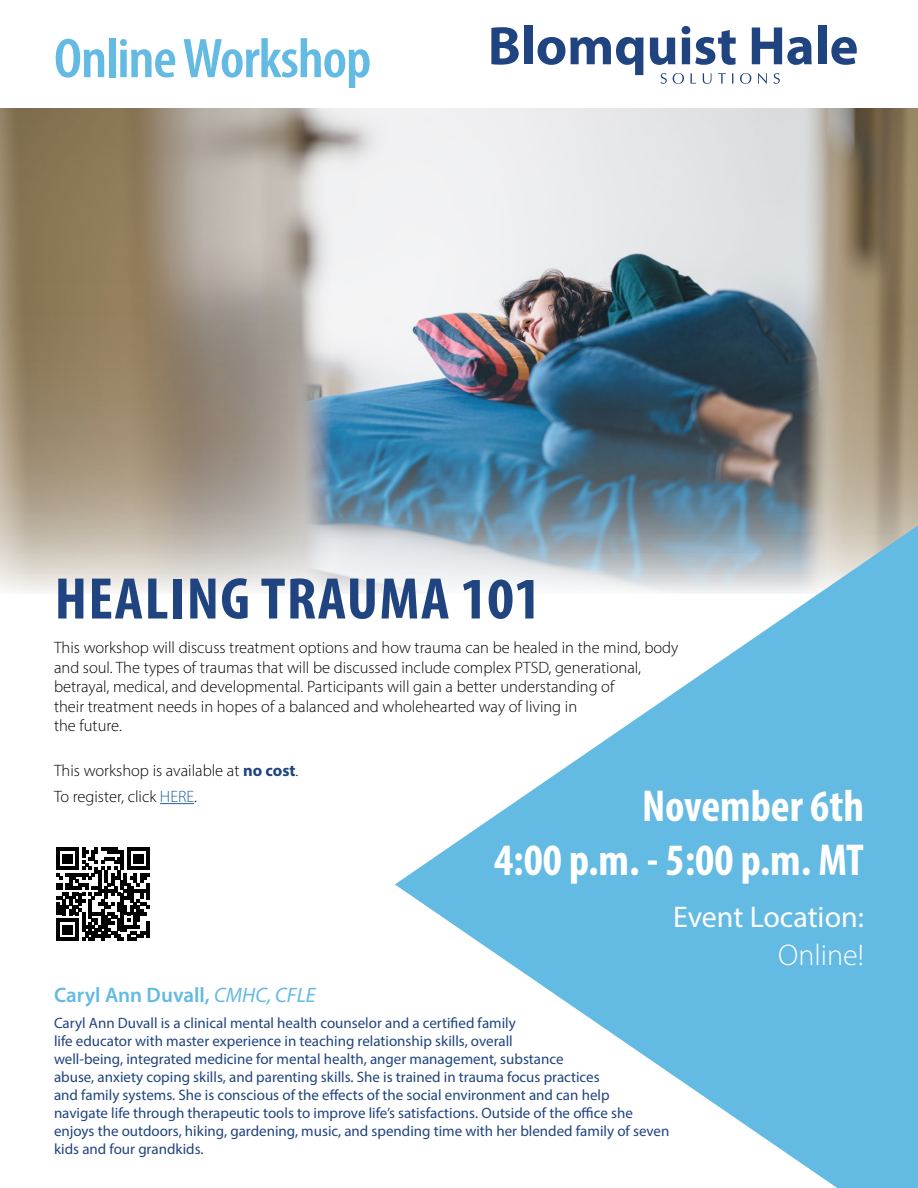
<style>
.page{position:relative;width:918px;height:1188px;background:#fff}
.page>*{position:absolute;margin:0;border:0;box-sizing:border-box;transform-origin:0 0}
.t1{font:700 condensed 59.25px "Myriad Pro";letter-spacing:.02em;color:#20447f;scale:1.06 1}
.t2{font:600 condensed 56.4px "Myriad Pro";letter-spacing:-.02em;color:#63bae3;scale:1.06 1}
.t3{font:700 condensed 45px/54px "Myriad Pro";color:#fff;text-align:right}
.t4{font:30px "Myriad Pro";color:#fff}
.t5{font:300 30px "Myriad Pro";color:#fff}
.t6{font:600 21px "Myriad Pro";color:#63bae3}
.t7{font:300 16.5px/19.5px "Myriad Pro";color:#000}
.t8{font:15px/18px "Myriad Pro";color:#20447f}
.s1{font-weight:700;color:#20447f}
.s2{color:#215e9e}
.s3{font-weight:400;font-style:italic}
</style>
<div class="page">
<img style="left:0;top:108px;width:918px;height:485px">
<hr style="left:160px;top:803px;width:34px;height:1px;background:#215e9e">
<svg style="left:491px;top:27px;width:28px;height:38px"></svg>
<div style="left:524px;top:26px;width:8px;height:38px;background:#20447f"></div>
<svg style="left:538px;top:37px;width:106px;height:38px"></svg>
<svg style="left:650px;top:38px;width:25px;height:27px"></svg>
<svg style="left:682px;top:26px;width:54px;height:39px"></svg>
<svg style="left:752px;top:27px;width:60px;height:38px"></svg>
<div style="left:818px;top:26px;width:8px;height:38px;background:#20447f"></div>
<svg style="left:831px;top:37px;width:26px;height:28px"></svg>
<svg style="left:661px;top:73px;width:6px;height:11px"></svg>
<svg style="left:673px;top:73px;width:11px;height:11px"></svg>
<svg style="left:691px;top:73px;width:5px;height:11px"></svg>
<svg style="left:703px;top:73px;width:9px;height:11px"></svg>
<svg style="left:718px;top:73px;width:8px;height:11px"></svg>
<svg style="left:740px;top:73px;width:11px;height:11px"></svg>
<svg style="left:758px;top:73px;width:9px;height:11px"></svg>
<svg style="left:774px;top:73px;width:6px;height:11px"></svg>
<svg style="left:56px;top:848px;width:94px;height:93px"></svg>
<hr style="left:146px;top:922px;width:4px;height:16px;background:#000">
<svg style="left:395px;top:525px;width:523px;height:663px;fill:#63bae3"></svg>
<h2 class="t2" style="left:54px;top:24px;width:301px">Online Workshop</h2>
<h1 class="t1" style="left:55px;top:562px;width:460px">HEALING TRAUMA 101</h1>
<p class="t7" style="left:54px;top:638px;width:626px">This workshop will discuss treatment options and how trauma can be healed in the mind, body and soul. The types of traumas that will be discussed include complex PTSD, generational, betrayal, medical, and developmental. Participants will gain a better understanding of<br>their treatment needs in hopes of a balanced and wholehearted way of living in<br>the future.</p>
<p class="t7" style="left:54px;top:758px;width:246px;line-height:25.5px">This workshop is available at <span class="s1">no cost</span>.<br>To register, click <span class="s2">HERE</span>.</p>
<h3 class="t3" style="left:494px;top:778px;width:371px">November 6th<br>4:00 p.m. - 5:00 p.m. MT</h3>
<h3 class="t4" style="left:673px;top:899px;width:192px">Event Location:</h3>
<h3 class="t5" style="left:778px;top:937px;width:87px">Online!</h3>
<h3 class="t6" style="left:54px;top:982px;width:263px">Caryl Ann Duvall, <span class="s3">CMHC, CFLE</span></h3>
<p class="t8" style="left:54px;top:1014px;width:617px">Caryl Ann Duvall is a clinical mental health counselor and a certified family<br>life educator with master experience in teaching relationship skills, overall<br>well-being, integrated medicine for mental health, anger management, substance<br>abuse, anxiety coping skills, and parenting skills. She is trained in trauma focus practices<br>and family systems. She is conscious of the effects of the social environment and can help<br>navigate life through therapeutic tools to improve life’s satisfactions. Outside of the office she enjoys the outdoors, hiking, gardening, music, and spending time with her blended family of seven kids and four grandkids.</p>
</div>
